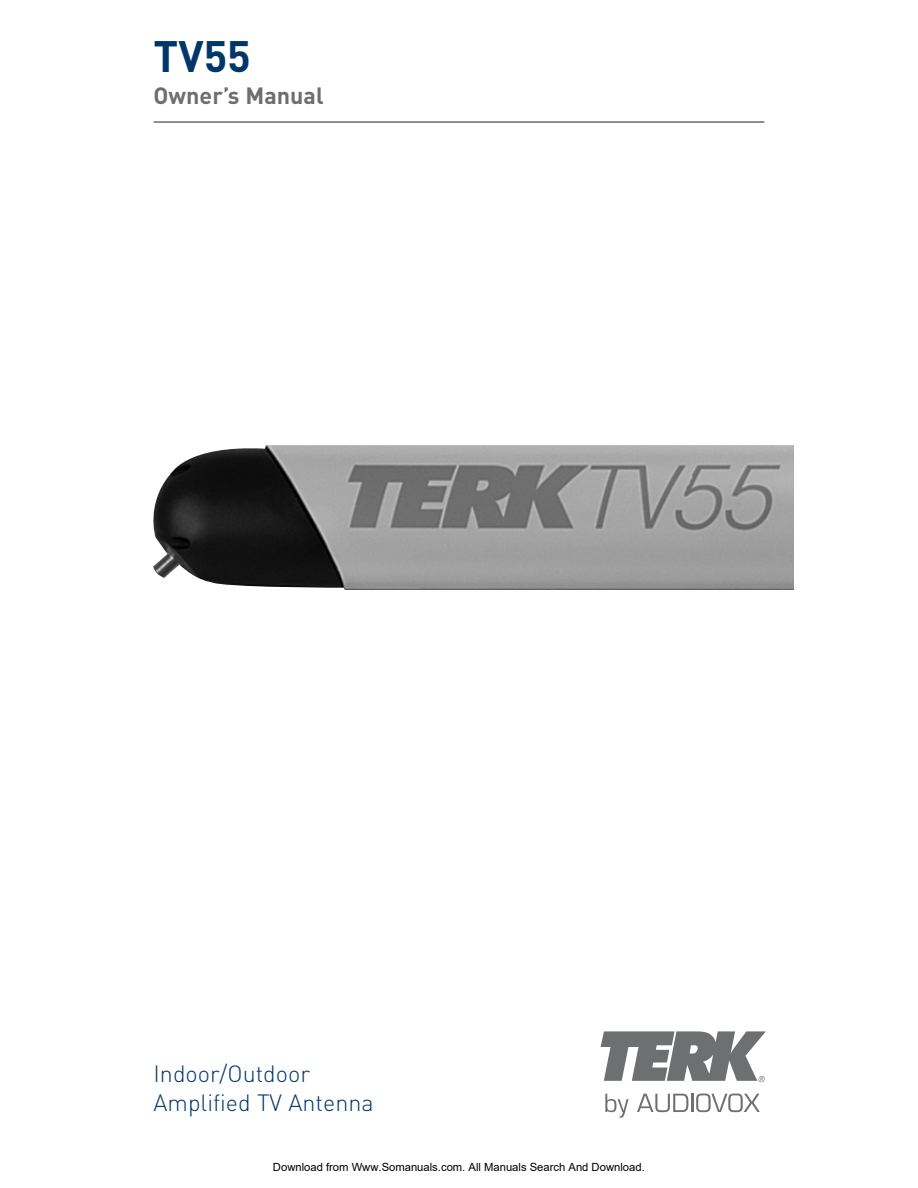
<style>
.page{position:relative;width:918px;height:1188px;background:#fff}
.page>*{position:absolute;margin:0;border:0;box-sizing:border-box;transform-origin:0 0}
.t1{font:700 43.5px "DIN";color:#003768}
.t2{font:300 23.25px/29.8px "DIN";color:#003768}
.t3{font:700 23.25px "DIN";color:#6d6e70}
.t4{font:11.25px "Arial";color:#000}
</style>
<div class="page">
<img style="left:153px;top:445px;width:641px;height:145px">
<hr style="left:154px;top:122px;width:610px;height:1px;background:#231f20">
<svg style="left:601px;top:1031px;width:165px;height:51px"></svg>
<svg style="left:605px;top:1094px;width:24px;height:24px"></svg>
<svg style="left:637px;top:1094px;width:123px;height:18px"></svg>
<h1 class="t1" style="left:154px;top:40px;width:99px">TV55</h1>
<h2 class="t3" style="left:154px;top:87px;width:172px">Owner’s Manual</h2>
<h2 class="t2" style="left:154px;top:1059px;width:222px">Indoor/Outdoor<br>Amplified TV Antenna</h2>
<p class="t4" style="left:273px;top:1160px;width:373px">Download from Www.Somanuals.com. All Manuals Search And Download.</p>
</div>
